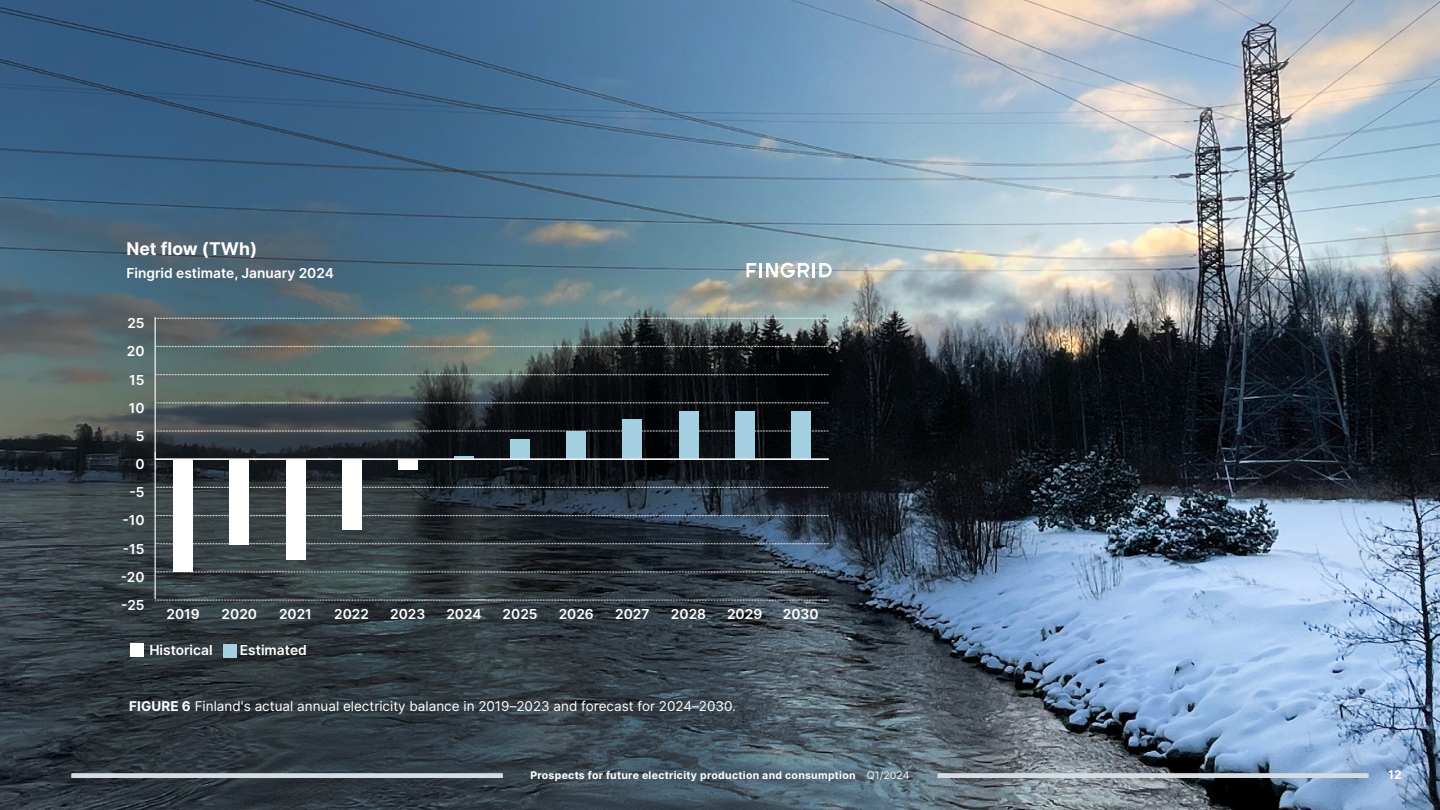
<style>
.page{position:relative;width:1440px;height:810px;background:#fff}
.page>*{position:absolute;margin:0;border:0;box-sizing:border-box;transform-origin:0 0}
.t1{font:700 17.55px "Inter";color:#fff}
.t2{font:600 13.73px "Inter";color:#fff}
.Leipis_EN{font:13.5px "Inter";color:#fff}
.ToC_1{font:700 12px "Inter";color:#fff}
.t3{font:700 10.5px "Inter";letter-spacing:.025em;color:#fff}
.s1{font-weight:700}
.s2{font-weight:400}
</style>
<div class="page">
<img style="left:0;top:0;width:1440px;height:810px">
<div style="left:938px;top:773px;width:430px;height:5px;background:#d5dde3"></div>
<div style="left:72px;top:773px;width:431px;height:5px;background:#d5dde3"></div>
<hr style="left:155px;top:317px;width:1px;height:282px;background:#fff">
<svg style="left:155px;top:600px;width:674px;height:1px"></svg>
<svg style="left:155px;top:571px;width:674px;height:1px"></svg>
<svg style="left:155px;top:543px;width:674px;height:1px"></svg>
<svg style="left:155px;top:515px;width:674px;height:1px"></svg>
<svg style="left:155px;top:487px;width:674px;height:1px"></svg>
<svg style="left:155px;top:452px;width:674px;height:7px;background:#25282c"></svg>
<svg style="left:155px;top:430px;width:674px;height:2px"></svg>
<svg style="left:155px;top:402px;width:674px;height:1px"></svg>
<svg style="left:155px;top:374px;width:674px;height:1px"></svg>
<svg style="left:155px;top:346px;width:674px;height:1px"></svg>
<svg style="left:155px;top:318px;width:674px;height:1px"></svg>
<div style="left:173px;top:459px;width:20px;height:113px;background:#fff"></div>
<div style="left:230px;top:459px;width:19px;height:85px;background:#fff"></div>
<div style="left:286px;top:459px;width:19px;height:101px;background:#fff"></div>
<div style="left:342px;top:459px;width:19px;height:71px;background:#fff"></div>
<div style="left:398px;top:459px;width:20px;height:10px;background:#fff"></div>
<hr style="left:454px;top:456px;width:20px;height:3px;background:#a5d0e2">
<div style="left:510px;top:439px;width:20px;height:20px;background:#a5d0e2"></div>
<div style="left:566px;top:431px;width:20px;height:28px;background:#a5d0e2"></div>
<div style="left:623px;top:420px;width:19px;height:39px;background:#a5d0e2"></div>
<div style="left:679px;top:411px;width:19px;height:48px;background:#a5d0e2"></div>
<div style="left:735px;top:411px;width:19px;height:48px;background:#a5d0e2"></div>
<div style="left:791px;top:411px;width:20px;height:48px;background:#a5d0e2"></div>
<hr style="left:759px;top:263px;width:3px;height:14px;background:#fff">
<svg style="left:746px;top:263px;width:10px;height:14px"></svg>
<svg style="left:766px;top:263px;width:66px;height:15px"></svg>
<hr style="left:155px;top:459px;width:674px;height:1px;background:#fff">
<div style="left:130px;top:643px;width:14px;height:14px;background:#fff"></div>
<div style="left:223px;top:644px;width:13px;height:13px;background:#a5d0e2"></div>
<p class="t1" style="left:127px;top:236px;width:132px">Net flow (TWh)</p>
<p class="t2" style="left:127px;top:263px;width:209px">Fingrid estimate, January 2024</p>
<p class="t2" style="left:127px;top:313px;width:19px">25</p>
<p class="t2" style="left:127px;top:341px;width:19px">20</p>
<p class="t2" style="left:129px;top:369px;width:17px">15</p>
<p class="t2" style="left:129px;top:398px;width:17px">10</p>
<p class="t2" style="left:136px;top:426px;width:10px">5</p>
<p class="t2" style="left:135px;top:454px;width:11px">0</p>
<p class="t2" style="left:130px;top:482px;width:17px">-5</p>
<p class="t2" style="left:122px;top:510px;width:24px">-10</p>
<p class="t2" style="left:123px;top:538px;width:23px">-15</p>
<p class="t2" style="left:121px;top:567px;width:25px">-20</p>
<p class="t2" style="left:121px;top:595px;width:25px">-25</p>
<p class="t2" style="left:167px;top:604px;width:35px">2019</p>
<p class="t2" style="left:222px;top:604px;width:37px">2020</p>
<p class="t2" style="left:279px;top:604px;width:34px">2021</p>
<p class="t2" style="left:334px;top:604px;width:36px">2022</p>
<p class="t2" style="left:390px;top:604px;width:37px">2023</p>
<p class="t2" style="left:446px;top:604px;width:37px">2024</p>
<p class="t2" style="left:503px;top:604px;width:36px">2025</p>
<p class="t2" style="left:559px;top:604px;width:37px">2026</p>
<p class="t2" style="left:615px;top:604px;width:36px">2027</p>
<p class="t2" style="left:671px;top:604px;width:37px">2028</p>
<p class="t2" style="left:727px;top:604px;width:37px">2029</p>
<p class="t2" style="left:783px;top:604px;width:37px">2030</p>
<p class="t2" style="left:149px;top:640px;width:65px">Historical</p>
<p class="t2" style="left:240px;top:640px;width:68px">Estimated</p>
<p class="Leipis_EN" style="left:129px;top:696px;width:608px"><span class="s1">FIGURE 6</span> Finland's actual annual electricity balance in 2019–2023 and forecast for 2024–2030.</p>
<p class="t3" style="left:530px;top:767px;width:381px">Prospects for future electricity production and consumption <span class="s2">Q1/2024</span></p>
<p class="ToC_1" style="left:1388px;top:765px;width:15px">12</p>
</div>
